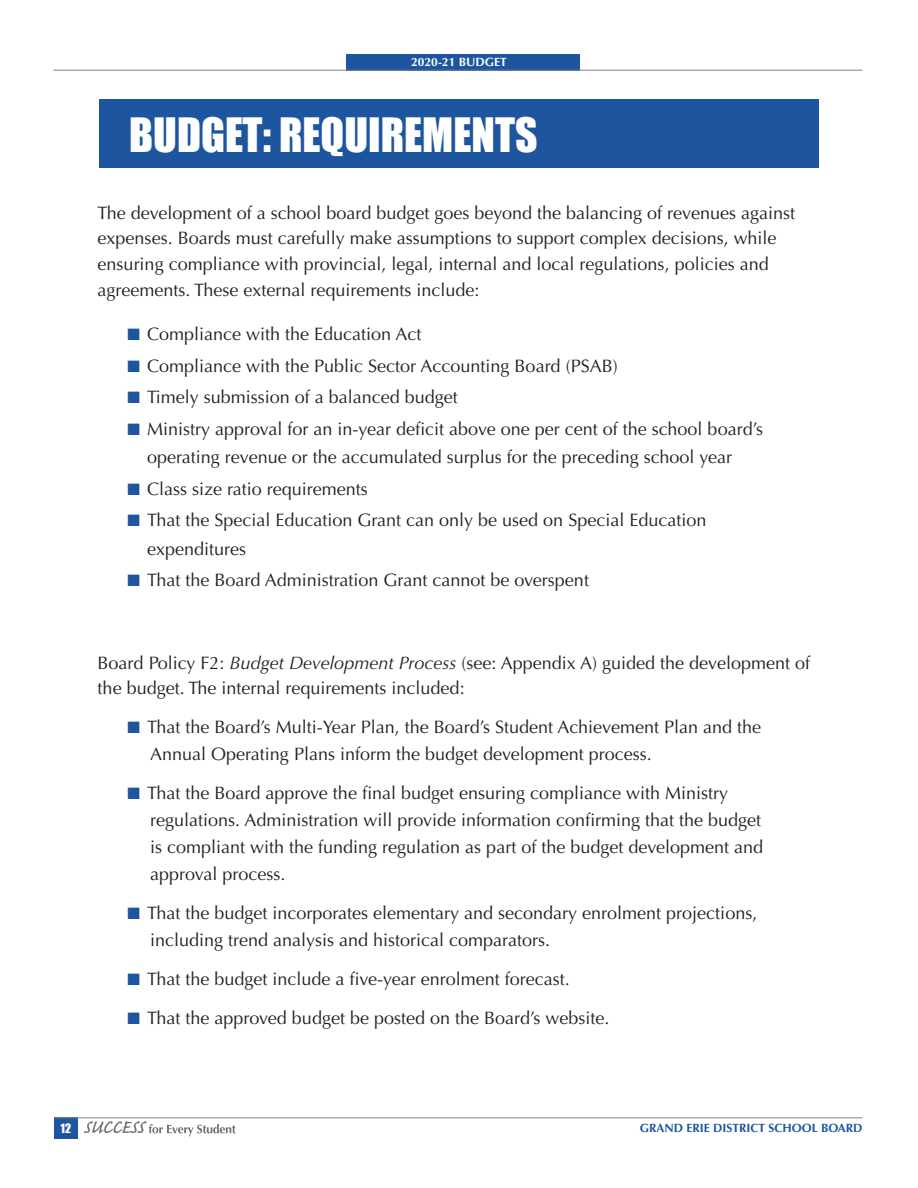
<style>
.page{position:relative;width:918px;height:1188px;background:#fff}
.page>*{position:absolute;margin:0;border:0;box-sizing:border-box;transform-origin:0 0}
.t1{font:43.5px "Impact";color:#fff}
.t2{font:18px/27px "Optima LT Std";color:#231f20}
.t3{font:700 12px "Optima LT Std";color:#1d559f}
.t4{font:700 12px "Optima LT Std";color:#fff}
.t5{font:12px "Impact";color:#fff}
.s1{color:#1d559f}
.s2{font-style:italic}
</style>
<div class="page">
<div style="left:346px;top:54px;width:234px;height:16px;background:#1d559f"></div>
<hr style="left:53px;top:70px;width:809px;height:1px;background:#808285">
<div style="left:54px;top:1117px;width:23px;height:22px;background:#1d559f"></div>
<hr style="left:54px;top:1117px;width:808px;height:1px;background:#808285">
<svg style="left:84px;top:1121px;width:152px;height:15px"></svg>
<div style="left:99px;top:100px;width:720px;height:68px;background:#1d559f"></div>
<p class="t4" style="left:411px;top:55px;width:97px">2020-21 BUDGET</p>
<h1 class="t1" style="left:129px;top:101px;width:410px">BUDGET: REQUIREMENTS</h1>
<p class="t2" style="left:98px;top:200px;width:699px;line-height:25.5px">The development of a school board budget goes beyond the balancing of revenues against expenses. Boards must carefully make assumptions to support complex decisions, while ensuring compliance with provincial, legal, internal and local regulations, policies and agreements. These external requirements include:</p>
<p class="t2" style="left:128px;top:321px;width:295px"><span class="s1">■</span> Compliance with the Education Act</p>
<p class="t2" style="left:128px;top:353px;width:492px"><span class="s1">■</span> Compliance with the Public Sector Accounting Board (PSAB)</p>
<p class="t2" style="left:128px;top:384px;width:332px"><span class="s1">■</span> Timely submission of a balanced budget</p>
<p class="t2" style="left:147px;top:415px;width:617px;line-height:28.5px;text-indent:-20px"><span class="s1">■</span> Ministry approval for an in-year deficit above one per cent of the school board’s operating revenue or the accumulated surplus for the preceding school year</p>
<p class="t2" style="left:128px;top:476px;width:242px"><span class="s1">■</span> Class size ratio requirements</p>
<p class="t2" style="left:147px;top:506px;width:561px;line-height:28.5px;text-indent:-20px"><span class="s1">■</span> That the Special Education Grant can only be used on Special Education expenditures</p>
<p class="t2" style="left:128px;top:567px;width:463px"><span class="s1">■</span> That the Board Administration Grant cannot be overspent</p>
<p class="t2" style="left:98px;top:650px;width:714px;line-height:25.5px">Board Policy F2: <span class="s2">Budget Development Process</span> (see: Appendix A) guided the development of the budget. The internal requirements included:</p>
<p class="t2" style="left:150px;top:714px;width:612px;text-indent:-23px"><span class="s1">■</span> That the Board’s Multi-Year Plan, the Board’s Student Achievement Plan and the<br>Annual Operating Plans inform the budget development process.</p>
<p class="t2" style="left:150px;top:780px;width:615px;text-indent:-23px"><span class="s1">■</span> That the Board approve the final budget ensuring compliance with Ministry regulations. Administration will provide information confirming that the budget is compliant with the funding regulation as part of the budget development and approval process.</p>
<p class="t2" style="left:150px;top:900px;width:609px;text-indent:-23px"><span class="s1">■</span> That the budget incorporates elementary and secondary enrolment projections, including trend analysis and historical comparators.</p>
<p class="t2" style="left:128px;top:966px;width:444px"><span class="s1">■</span> That the budget include a five-year enrolment forecast.</p>
<p class="t2" style="left:128px;top:1005px;width:483px"><span class="s1">■</span> That the approved budget be posted on the Board’s website.</p>
<p class="t5" style="left:61px;top:1119px;width:12px">12</p>
<p class="t3" style="left:640px;top:1121px;width:224px">GRAND ERIE DISTRICT SCHOOL BOARD</p>
</div>
